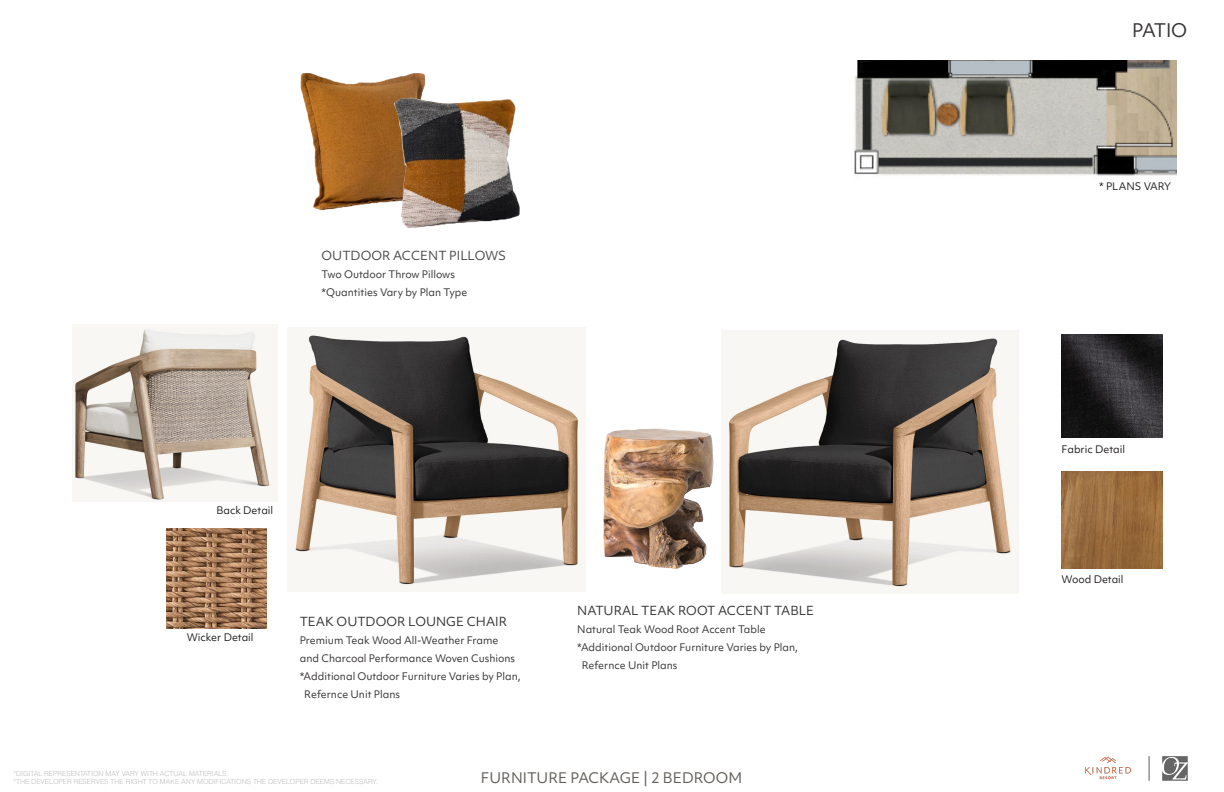
<style>
.page{position:relative;width:1224px;height:792px;background:#fff}
.page>*{position:absolute;margin:0;border:0;box-sizing:border-box;transform-origin:0 0}
.t1{font:18px "Objektiv Mk 1";letter-spacing:-.045em;color:#373434}
.t2{font:14px "Objektiv Mk 1";color:#625e5a}
.t3{font:12px "Objektiv Mk 1";color:#373434}
.t4{font:12px "Objektiv Mk 1";color:#4b4848}
.t5{font:10px "Objektiv Mk 1";color:#373434}
.t6{font:10px "Objektiv Mk 1";color:#231f20}
.t7{font:300 7px/7.8px "Helvetica LT Std";color:#bebebe}
</style>
<div class="page">
<img style="left:854px;top:60px;width:322px;height:116px">
<img style="left:73px;top:325px;width:204px;height:177px">
<img style="left:603px;top:428px;width:111px;height:141px">
<img style="left:300px;top:73px;width:126px;height:138px">
<img style="left:370px;top:84px;width:150px;height:144px">
<img style="left:1062px;top:335px;width:101px;height:102px">
<img style="left:1062px;top:472px;width:101px;height:97px">
<img style="left:167px;top:528px;width:99px;height:100px">
<img style="left:721px;top:330px;width:298px;height:264px">
<img style="left:288px;top:328px;width:297px;height:264px">
<svg style="left:1163px;top:756px;width:24px;height:25px"></svg>
<svg style="left:1149px;top:756px;width:1px;height:25px"></svg>
<img style="left:1085px;top:756px;width:46px;height:24px">
<p class="t4" style="left:322px;top:248px;width:186px">OUTDOOR ACCENT PILLOWS</p>
<p class="t5" style="left:322px;top:268px;width:135px">Two Outdoor Throw Pillows</p>
<p class="t5" style="left:322px;top:286px;width:147px">*Quantities Vary by Plan Type</p>
<p class="t6" style="left:216px;top:504px;width:58px">Back Detail</p>
<p class="t6" style="left:187px;top:630px;width:68px">Wicker Detail</p>
<p class="t3" style="left:300px;top:613px;width:209px">TEAK OUTDOOR LOUNGE CHAIR</p>
<p class="t5" style="left:300px;top:634px;width:200px">Premium Teak Wood All-Weather Frame</p>
<p class="t5" style="left:300px;top:652px;width:217px">and Charcoal Performance Woven Cushions</p>
<p class="t5" style="left:300px;top:670px;width:222px">*Additional Outdoor Furniture Varies by Plan,</p>
<p class="t5" style="left:304px;top:688px;width:97px">Refernce Unit Plans</p>
<p class="t3" style="left:577px;top:602px;width:238px">NATURAL TEAK ROOT ACCENT TABLE</p>
<p class="t5" style="left:577px;top:623px;width:190px">Natural Teak Wood Root Accent Table</p>
<p class="t5" style="left:577px;top:641px;width:222px">*Additional Outdoor Furniture Varies by Plan,</p>
<p class="t5" style="left:582px;top:659px;width:97px">Refernce Unit Plans</p>
<p class="t7" style="left:13px;top:770px;width:366px">*DIGITAL REPRESENTATION MAY VARY WITH ACTUAL MATERIALS.<br>*THE DEVELOPER RESERVES THE RIGHT TO MAKE ANY MODIFICATIONS THE DEVELOPER DEEMS NECESSARY.</p>
<h2 class="t2" style="left:481px;top:768px;width:263px">FURNITURE PACKAGE | 2 BEDROOM</h2>
<h1 class="t1" style="left:1132px;top:18px;width:57px">PATIO</h1>
<p class="t6" style="left:1099px;top:179px;width:73px">* PLANS VARY</p>
<p class="t6" style="left:1062px;top:442px;width:65px">Fabric Detail</p>
<p class="t6" style="left:1062px;top:572px;width:64px">Wood Detail</p>
</div>
